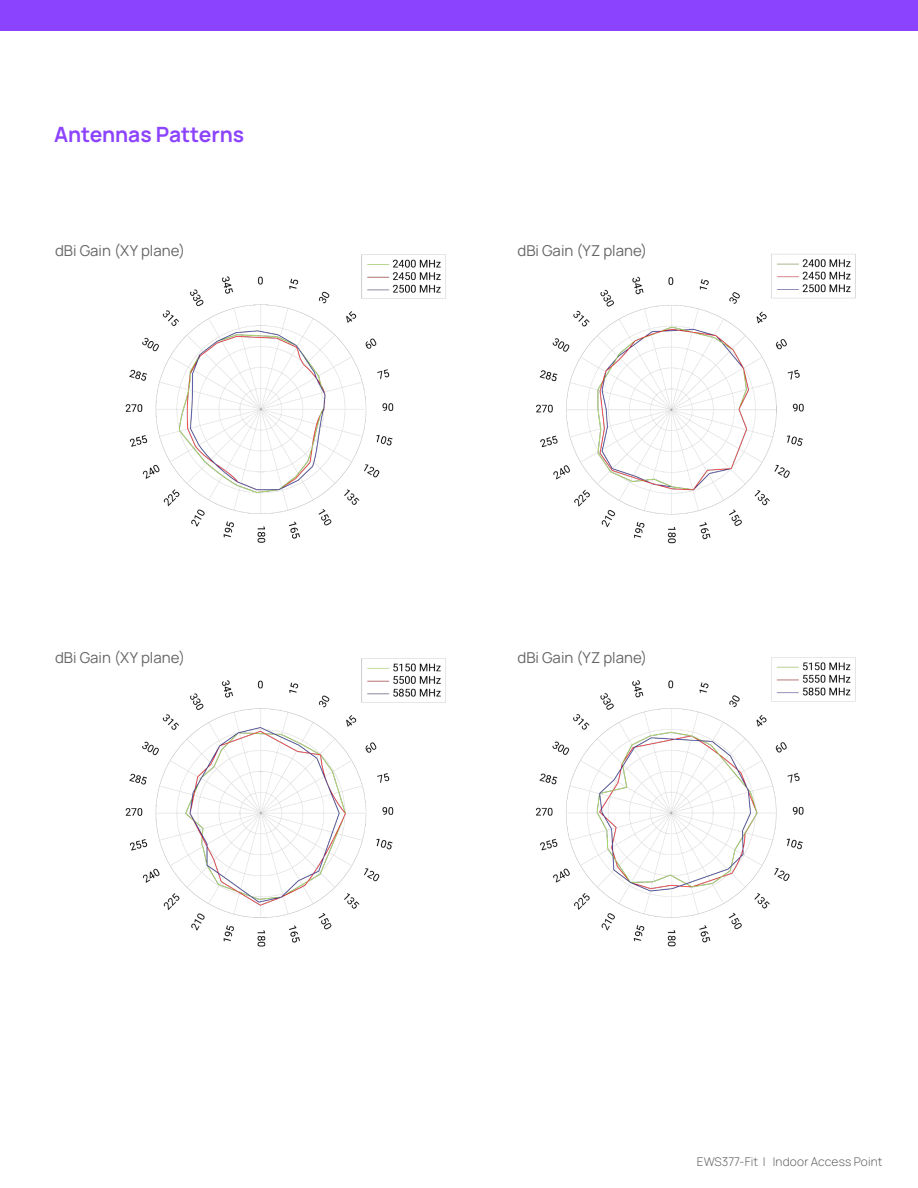
<style>
.page{position:relative;width:918px;height:1188px;background:#fff}
.page>*{position:absolute;margin:0;border:0;box-sizing:border-box;transform-origin:0 0}
.t1{font:700 21px "Manrope";color:#8c43fd}
.t2{font:15px "Manrope";color:#666}
.t3{font:300 12px "Manrope";letter-spacing:.01em;color:#666}
</style>
<div class="page">
<div style="left:0;top:0;width:918px;height:30px;background:#8c43fd"></div>
<img style="left:125px;top:254px;width:731px;height:693px">
<h1 class="t1" style="left:54px;top:119px;width:192px">Antennas Patterns</h1>
<p class="t2" style="left:55px;top:240px;width:132px">dBi Gain (XY plane)</p>
<p class="t2" style="left:55px;top:647px;width:132px">dBi Gain (XY plane)</p>
<p class="t2" style="left:517px;top:240px;width:131px">dBi Gain (YZ plane)</p>
<p class="t2" style="left:517px;top:647px;width:131px">dBi Gain (YZ plane)</p>
<p class="t3" style="left:697px;top:1153px;width:187px">EWS377-Fit | Indoor Access Point</p>
</div>
